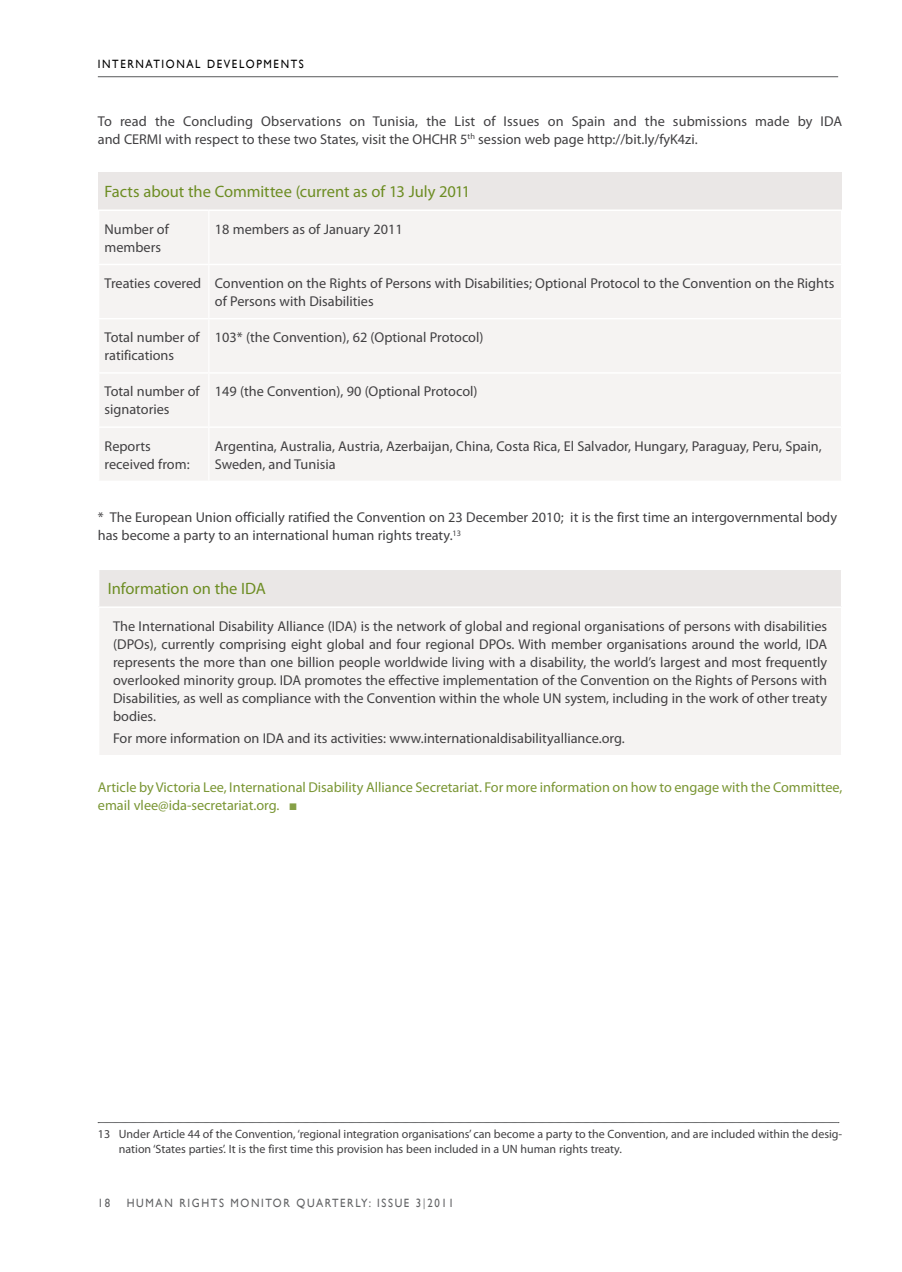
<style>
.page{position:relative;width:902px;height:1272px;background:#fff}
.page>*{position:absolute;margin:0;border:0;box-sizing:border-box;transform-origin:0 0}
.t1{font:16.5px "Myriad Pro";letter-spacing:-.005em;color:#6d8d23}
.t2{font:14.25px/18px "Myriad Pro";color:#414042}
.t3{font:14.25px/18px "Myriad Pro";color:#7a9634}
.t4{font:12px/15px "Myriad Pro";color:#414042}
.t5{font:12px "Gill Sans";letter-spacing:.15em;color:#636466;scale:.9 1}
.t6{font:12px "Gill Sans";letter-spacing:.15em;color:#000;scale:.9 1}
.s1{font-family:"Whitney Book SC"}
</style>
<div class="page">
<hr style="left:98px;top:76px;width:740px;height:1px;background:#58595b">
<div style="left:99px;top:172px;width:742px;height:38px;background:#eae7e6"></div>
<div style="left:100px;top:211px;width:740px;height:269px;background:#f5f3f2"></div>
<hr style="left:208px;top:211px;width:1px;height:53px;background:#fff">
<hr style="left:208px;top:265px;width:1px;height:53px;background:#fff">
<hr style="left:208px;top:319px;width:1px;height:53px;background:#fff">
<hr style="left:208px;top:373px;width:1px;height:53px;background:#fff">
<hr style="left:208px;top:428px;width:1px;height:52px;background:#fff">
<hr style="left:98px;top:209px;width:111px;height:2px;background:#fff">
<hr style="left:209px;top:209px;width:633px;height:2px;background:#fff">
<hr style="left:98px;top:264px;width:111px;height:1px;background:#fff">
<hr style="left:209px;top:264px;width:633px;height:1px;background:#fff">
<hr style="left:98px;top:318px;width:111px;height:1px;background:#fff">
<hr style="left:209px;top:318px;width:633px;height:1px;background:#fff">
<hr style="left:98px;top:372px;width:111px;height:1px;background:#fff">
<hr style="left:209px;top:372px;width:633px;height:1px;background:#fff">
<hr style="left:98px;top:426px;width:111px;height:2px;background:#fff">
<hr style="left:209px;top:426px;width:633px;height:2px;background:#fff">
<div style="left:99px;top:569px;width:742px;height:38px;background:#eae7e6"></div>
<div style="left:99px;top:607px;width:742px;height:148px;background:#f5f3f2"></div>
<hr style="left:98px;top:568px;width:744px;height:2px;background:#fff">
<hr style="left:840px;top:570px;width:2px;height:36px;background:#fff">
<hr style="left:98px;top:606px;width:744px;height:2px;background:#fff">
<hr style="left:840px;top:608px;width:2px;height:147px;background:#fff">
<svg style="left:98px;top:1122px;width:740px;height:1px"></svg>
<p class="t6" style="left:98px;top:57px;width:230px">INTERNATIONAL DEVELOPMENTS</p>
<p class="t2" style="left:98px;top:113px;width:746px">To read the Concluding Observations on Tunisia, the List of Issues on Spain and the submissions made by IDA and CERMI with respect to these two States, visit the OHCHR 5<sup>th</sup> session web page http://bit.ly/fyK4zi.</p>
<p class="t1" style="left:105px;top:183px;width:367px">Facts about the Committee (current as of 13 July 2011</p>
<p class="t2" style="left:105px;top:220px;width:66px">Number of members</p>
<p class="t2" style="left:215px;top:220px;width:189px">18 members as of January 2011</p>
<p class="t2" style="left:215px;top:274px;width:621px;text-indent:-110px">Treaties covered Convention on the Rights of Persons with Disabilities; Optional Protocol to the Convention on the Rights of Persons with Disabilities</p>
<p class="t2" style="left:105px;top:328px;width:97px">Total number of ratifications</p>
<p class="t2" style="left:215px;top:328px;width:270px">103* (the Convention), 62 (Optional Protocol)</p>
<p class="t2" style="left:105px;top:383px;width:97px">Total number of signatories</p>
<p class="t2" style="left:215px;top:383px;width:264px">149 (the Convention), 90 (Optional Protocol)</p>
<p class="t2" style="left:105px;top:437px;width:86px">Reports received from:</p>
<p class="t2" style="left:215px;top:437px;width:608px">Argentina, Australia, Austria, Azerbaijan, China, Costa Rica, El Salvador, Hungary, Paraguay, Peru, Spain,<br>Sweden, and Tunisia</p>
<p class="t2" style="left:98px;top:508px;width:740px">* The European Union officially ratified the Convention on 23 December 2010; it is the first time an intergovernmental body has become a party to an international human rights treaty.<sup>13</sup></p>
<p class="t1" style="left:108px;top:580px;width:159px">Information on the IDA</p>
<p class="t2" style="left:113px;top:617px;width:715px;text-align:justify">The International Disability Alliance (IDA) is the network of global and regional organisations of persons with disabilities (DPOs), currently comprising eight global and four regional DPOs. With member organisations around the world, IDA represents the more than one billion people worldwide living with a disability, the world’s largest and most frequently overlooked minority group. IDA promotes the effective implementation of the Convention on the Rights of Persons with Disabilities, as well as compliance with the Convention within the whole UN system, including in the work of other treaty bodies.</p>
<p class="t2" style="left:113px;top:729px;width:513px">For more information on IDA and its activities: www.internationaldisabilityalliance.org.</p>
<p class="t3" style="left:98px;top:779px;width:746px">Article by Victoria Lee, International Disability Alliance Secretariat. For more information on how to engage with the Committee, email vlee@ida-secretariat.org.</p>
<p class="t4" style="left:119px;top:1126px;width:724px;text-indent:-21px">13 Under Article 44 of the Convention, ‘regional integration organisations’ can become a party to the Convention, and are included within the desig&shy;nation ‘States parties’. It is the first time this provision has been included in a UN human rights treaty.</p>
<p class="t5" style="left:98px;top:1195px;width:15px">18</p>
<p class="t5" style="left:127px;top:1195px;width:365px">HUMAN RIGHTS MONITOR QUARTERLY: ISSUE 3<span class="s1">|</span>2011</p>
</div>
